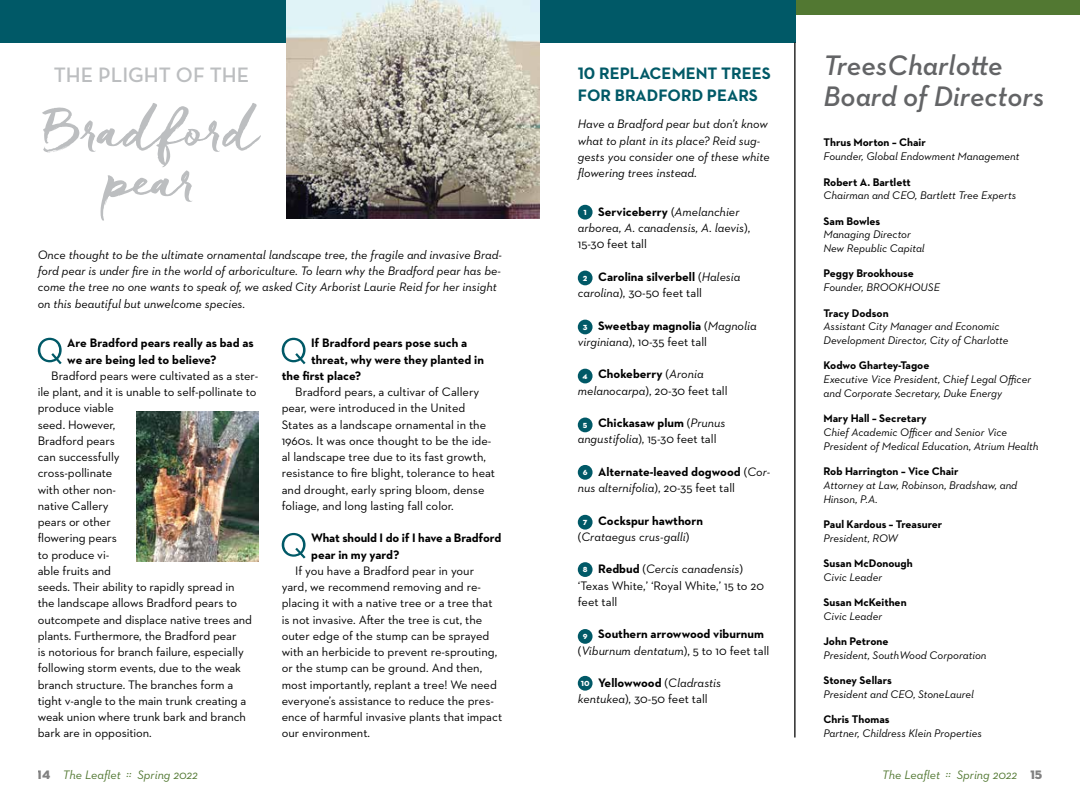
<style>
.page{position:relative;width:1080px;height:810px;background:#fff}
.page>*{position:absolute;margin:0;border:0;box-sizing:border-box;transform-origin:0 0}
.t1{font:54.62px/50px "Freeland";color:#bcbec0;text-align:center}
.t2{font:italic 600 28.75px/31.2px "Neutra Text Exp";color:#636466}
.t3{font:600 21.25px "Neutra Text Exp";color:#bcbec0}
.t4{font:700 16.88px/22.5px "Neutraface 2 Text";color:#005967}
.t5{font:12.5px/16.2px "Neutraface 2 Text";letter-spacing:-.005em;color:#000}
.t6{font:italic 12.5px/16.2px "Neutraface 2 Text";color:#000}
.t7{font:700 12.5px/16.2px "Neutraface 2 Text";color:#000}
.t8{font:italic 12.5px "Neutraface 2 Text";color:#527832}
.t9{font:italic 11.25px/13.9px "Neutraface 2 Text";color:#000}
.t10{font:700 11.25px "Neutraface 2 Text";color:#000}
.t11{font:700 9.75px "Neutraface 2 Text";color:#fff}
.s1{font-weight:700;font-style:normal}
.s2{font-style:normal}
.s3{font-weight:400}
.s4{font-weight:400;font-style:italic}
.s5{font-weight:700}
.s6{font-style:italic}
.s7{font-family:"Neutra Disp Exp Titling";font-style:normal;color:#000}
</style>
<div class="page">
<div style="left:796px;top:0;width:284px;height:15px;background:#527832"></div>
<div style="left:0;top:0;width:796px;height:42px;background:#005967"></div>
<hr style="left:794px;top:42px;width:2px;height:695px;background:#000">
<img style="left:286px;top:0;width:254px;height:219px">
<svg style="left:38px;top:338px;width:24px;height:26px"></svg>
<img style="left:137px;top:412px;width:121px;height:149px">
<svg style="left:282px;top:533px;width:24px;height:26px"></svg>
<svg style="left:282px;top:338px;width:24px;height:26px"></svg>
<div style="left:578px;top:205px;width:15px;height:15px;background:#005967;border-radius:50%"></div>
<div style="left:578px;top:369px;width:15px;height:14px;background:#005967;border-radius:50%"></div>
<div style="left:578px;top:515px;width:15px;height:15px;background:#005967;border-radius:50%"></div>
<div style="left:578px;top:271px;width:15px;height:14px;background:#005967;border-radius:50%"></div>
<div style="left:578px;top:418px;width:15px;height:14px;background:#005967;border-radius:50%"></div>
<div style="left:578px;top:562px;width:15px;height:15px;background:#005967;border-radius:50%"></div>
<div style="left:578px;top:320px;width:15px;height:14px;background:#005967;border-radius:50%"></div>
<div style="left:578px;top:465px;width:15px;height:15px;background:#005967;border-radius:50%"></div>
<div style="left:578px;top:629px;width:15px;height:15px;background:#005967;border-radius:50%"></div>
<div style="left:578px;top:676px;width:15px;height:15px;background:#005967;border-radius:50%"></div>
<h3 class="t3" style="left:54px;top:62px;width:197px">THE PLIGHT OF THE</h3>
<h1 class="t1" style="left:44px;top:101px;width:217px">Bradford pear</h1>
<p class="t6" style="left:38px;top:246px;width:466px">Once thought to be the ultimate ornamental landscape tree, the fragile and invasive Brad&shy;ford pear is under fire in the world of arboriculture. To learn why the Bradford pear has be&shy;come the tree no one wants to speak of, we asked City Arborist Laurie Reid for her insight on this beautiful but unwelcome species.</p>
<p class="t7" style="left:67px;top:335px;width:188px">Are Bradford pears really as bad as we are being led to believe?</p>
<p class="t5" style="left:38px;top:367px;width:222px;text-indent:13px">Bradford pears were cultivated as a ster&shy;ile plant, and it is unable to self-pollinate to produce viable<br>seed. However,<br>Bradford pears<br>can successfully<br>cross-pollinate<br>with other non-<br>native Callery<br>pears or other<br>flowering pears<br>to produce vi-<br>able fruits and<br>seeds. Their ability to rapidly spread in<br>the landscape allows Bradford pears to outcompete and displace native trees and plants. Furthermore, the Bradford pear<br>is notorious for branch failure, especially following storm events, due to the weak branch structure. The branches form a tight v-angle to the main trunk creating a weak union where trunk bark and branch bark are in opposition.</p>
<p class="t7" style="left:311px;top:335px;width:158px">If Bradford pears pose such a</p>
<p class="t7" style="left:311px;top:351px;width:174px">threat, why were they planted in</p>
<p class="t7" style="left:282px;top:368px;width:81px">the first place?</p>
<p class="t5" style="left:282px;top:384px;width:215px;text-indent:14px">Bradford pears, a cultivar of Callery pear, were introduced in the United States as a landscape ornamental in the 1960s. It was once thought to be the ide&shy;al landscape tree due to its fast growth, resistance to fire blight, tolerance to heat and drought, early spring bloom, dense foliage, and long lasting fall color.</p>
<p class="t7" style="left:311px;top:530px;width:192px">What should I do if I have a Bradford pear in my yard?</p>
<p class="t5" style="left:282px;top:562px;width:222px;text-indent:14px">If you have a Bradford pear in your yard, we recommend removing and re&shy;placing it with a native tree or a tree that is not invasive. After the tree is cut, the outer edge of the stump can be sprayed with an herbicide to prevent re-sprouting, or the stump can be ground. And then, most importantly, replant a tree! We need everyone’s assistance to reduce the pres&shy;ence of harmful invasive plants that impact our environment.</p>
<h3 class="t4" style="left:578px;top:62px;width:195px">10 REPLACEMENT TREES<br>FOR BRADFORD PEARS</h3>
<p class="t6" style="left:578px;top:116px;width:193px">Have a Bradford pear but don’t know what to plant in its place? Reid sug&shy;gests you consider one of these white flowering trees instead.</p>
<p class="t6" style="left:578px;top:203px;width:174px;text-indent:20px"><span class="s1">Serviceberry</span> <span class="s2">(</span>Amelanchier arborea, A. canadensis, A. laevis<span class="s2">),<br>15-30 feet tall</span></p>
<p class="t7" style="left:578px;top:268px;width:164px;text-indent:20px">Carolina silverbell <span class="s3">(</span><span class="s4">Halesia carolina</span><span class="s3">), 30-50 feet tall</span></p>
<p class="t6" style="left:578px;top:317px;width:180px;text-indent:20px"><span class="s1">Sweetbay magnolia</span> <span class="s2">(</span>Magnolia virginiana<span class="s2">), 10-35 feet tall</span></p>
<p class="t6" style="left:578px;top:366px;width:151px;text-align:center"><span class="s1">Chokeberry</span> <span class="s2">(</span>Aronia melanocarpa<span class="s2">), 20-30 feet tall</span></p>
<p class="t6" style="left:578px;top:415px;width:149px;text-indent:20px"><span class="s1">Chickasaw plum</span> <span class="s2">(</span>Prunus angustifolia<span class="s2">), 15-30 feet tall</span></p>
<p class="t7" style="left:578px;top:463px;width:194px;text-indent:20px">Alternate-leaved dogwood <span class="s3">(</span><span class="s4">Cor&shy;nus alternifolia</span><span class="s3">), 20-35 feet tall</span></p>
<p class="t6" style="left:578px;top:512px;width:127px;text-indent:20px"><span class="s1">Cockspur hawthorn </span><span class="s2">(</span>Crataegus crus-galli<span class="s2">)</span></p>
<p class="t5" style="left:578px;top:561px;width:188px;text-indent:20px"><span class="s5">Redbud</span> (<span class="s6">Cercis canadensis</span>) ‘Texas White,’ ‘Royal White,’ 15 to 20 feet tall</p>
<p class="t7" style="left:578px;top:626px;width:193px;text-indent:20px">Southern arrowwood viburnum <span class="s3">(</span><span class="s4">Viburnum dentatum</span><span class="s3">), 5 to 10 feet tall</span></p>
<p class="t6" style="left:578px;top:675px;width:145px;text-indent:20px"><span class="s1">Yellowwood</span> <span class="s2">(</span>Cladrastis kentukea<span class="s2">), 30-50 feet tall</span></p>
<p class="t11" style="left:584px;top:205px;width:5px">1</p>
<p class="t11" style="left:583px;top:271px;width:6px">2</p>
<p class="t11" style="left:583px;top:320px;width:6px">3</p>
<p class="t11" style="left:583px;top:369px;width:7px">4</p>
<p class="t11" style="left:583px;top:418px;width:6px">5</p>
<p class="t11" style="left:583px;top:465px;width:6px">6</p>
<p class="t11" style="left:583px;top:515px;width:6px">7</p>
<p class="t11" style="left:583px;top:563px;width:6px">8</p>
<p class="t11" style="left:583px;top:630px;width:6px">9</p>
<p class="t11" style="left:581px;top:676px;width:10px">10</p>
<h2 class="t2" style="left:823px;top:49px;width:222px">TreesCharlotte<br>Board of Directors</h2>
<p class="t10" style="left:823px;top:135px;width:104px">Thrus Morton – Chair</p>
<p class="t9" style="left:823px;top:149px;width:198px">Founder, Global Endowment Management</p>
<p class="t10" style="left:823px;top:174px;width:89px">Robert A. Bartlett</p>
<p class="t9" style="left:823px;top:188px;width:194px">Chairman and CEO, Bartlett Tree Experts</p>
<p class="t10" style="left:823px;top:214px;width:58px">Sam Bowles</p>
<p class="t9" style="left:823px;top:228px;width:103px">Managing Director<br>New Republic Capital</p>
<p class="t10" style="left:823px;top:266px;width:92px">Peggy Brookhouse</p>
<p class="t9" style="left:823px;top:280px;width:118px">Founder, BROOKHOUSE</p>
<p class="t10" style="left:823px;top:305px;width:67px">Tracy Dodson</p>
<p class="t9" style="left:823px;top:319px;width:186px">Assistant City Manager and Economic<br>Development Director, City of Charlotte</p>
<p class="t10" style="left:823px;top:358px;width:107px">Kodwo Ghartey-Tagoe</p>
<p class="t9" style="left:823px;top:372px;width:209px">Executive Vice President, Chief Legal Officer and Corporate Secretary, Duke Energy</p>
<p class="t10" style="left:823px;top:411px;width:105px">Mary Hall – Secretary</p>
<p class="t9" style="left:823px;top:425px;width:217px">Chief Academic Officer and Senior Vice<br>President of Medical Education, Atrium Health</p>
<p class="t10" style="left:823px;top:464px;width:137px">Rob Harrington – Vice Chair</p>
<p class="t9" style="left:823px;top:478px;width:195px">Attorney at Law, Robinson, Bradshaw, and<br>Hinson, P.A.</p>
<p class="t10" style="left:823px;top:517px;width:120px">Paul Kardous – Treasurer</p>
<p class="t9" style="left:823px;top:531px;width:76px">President, ROW</p>
<p class="t10" style="left:823px;top:556px;width:91px">Susan McDonough</p>
<p class="t9" style="left:823px;top:570px;width:60px">Civic Leader</p>
<p class="t10" style="left:823px;top:595px;width:85px">Susan McKeithen</p>
<p class="t9" style="left:823px;top:609px;width:60px">Civic Leader</p>
<p class="t10" style="left:823px;top:634px;width:67px">John Petrone</p>
<p class="t9" style="left:823px;top:648px;width:165px">President, SouthWood Corporation</p>
<p class="t10" style="left:823px;top:673px;width:70px">Stoney Sellars</p>
<p class="t9" style="left:823px;top:687px;width:152px">President and CEO, StoneLaurel</p>
<p class="t10" style="left:823px;top:712px;width:68px">Chris Thomas</p>
<p class="t9" style="left:823px;top:726px;width:160px">Partner, Childress Klein Properties</p>
<p class="t8" style="left:38px;top:767px;width:162px"><span class="s7">14</span> The Leaflet :: Spring 2022</p>
<p class="t8" style="left:882px;top:767px;width:162px">The Leaflet :: Spring 2022 <span class="s7">15</span></p>
</div>
